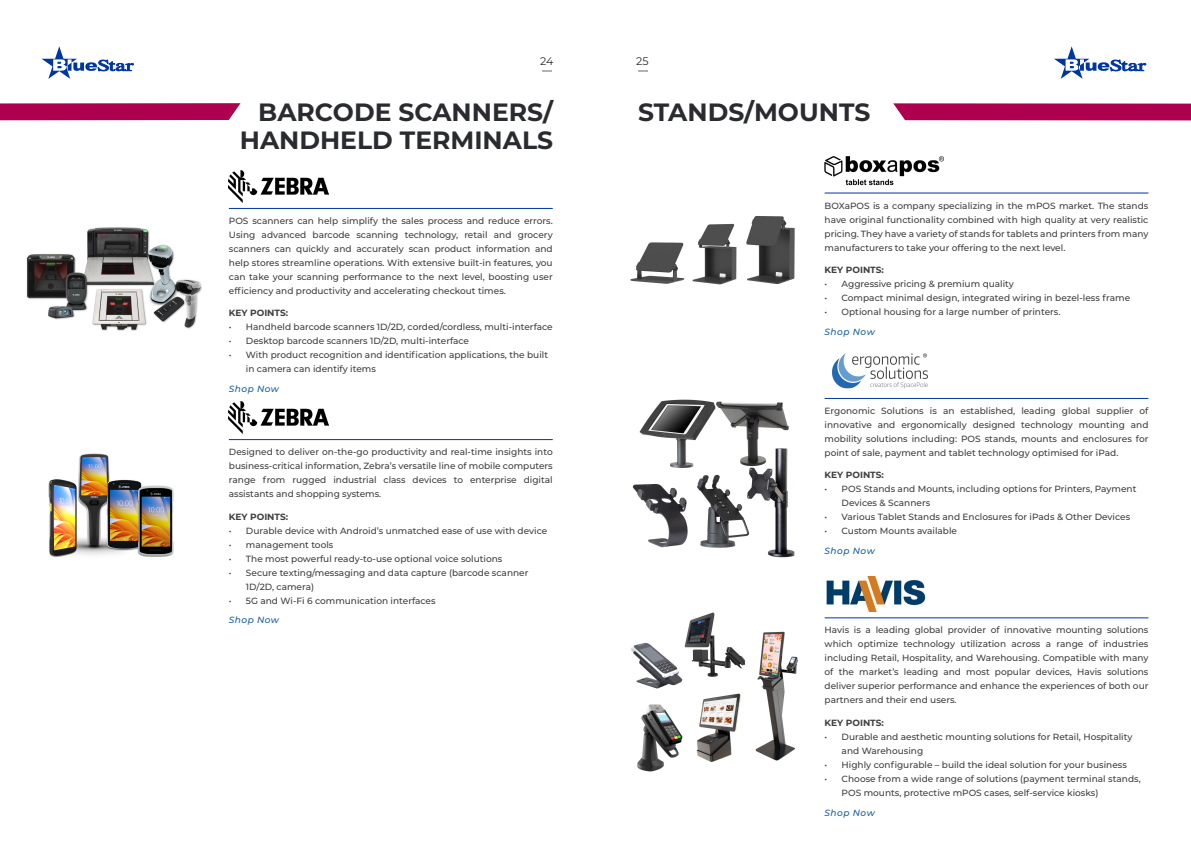
<style>
.page{position:relative;width:1191px;height:842px;background:#fff}
.page>*{position:absolute;margin:0;border:0;box-sizing:border-box;transform-origin:0 0}
.Headline{font:700 25px "Montserrat";color:#292b2f}
.t1{font:11px "Montserrat";color:#292b2f}
.Paragraph{font:500 9px/14px "Montserrat";color:#3e3e3f;text-align:justify}
.KeyPoints{font:700 9px "Montserrat";color:#3e3e3f}
.Websites{font:italic 500 9px "Montserrat";letter-spacing:.05em;color:#175d9e}
</style>
<div class="page">
<svg style="left:42px;top:46px;width:92px;height:33px"></svg>
<svg style="left:1054px;top:46px;width:92px;height:33px"></svg>
<svg style="left:638px;top:70px;width:9px;height:2px"></svg>
<svg style="left:542px;top:70px;width:10px;height:2px"></svg>
<hr style="left:229px;top:208px;width:324px;height:1px;background:#0036a0">
<hr style="left:229px;top:439px;width:324px;height:1px;background:#0036a0">
<img style="left:229px;top:170px;width:100px;height:32px">
<img style="left:229px;top:401px;width:100px;height:32px">
<hr style="left:824px;top:193px;width:324px;height:1px;background:#0036a0">
<hr style="left:824px;top:398px;width:324px;height:1px;background:#0036a0">
<hr style="left:824px;top:617px;width:324px;height:1px;background:#0036a0">
<img style="left:824px;top:157px;width:119px;height:29px">
<img style="left:832px;top:354px;width:96px;height:35px">
<img style="left:826px;top:577px;width:100px;height:35px">
<img style="left:630px;top:216px;width:165px;height:69px">
<img style="left:631px;top:612px;width:167px;height:160px">
<img style="left:632px;top:399px;width:163px;height:159px">
<svg style="left:893px;top:103px;width:298px;height:17px;background:#b00c57"></svg>
<img style="left:26px;top:227px;width:176px;height:104px">
<img style="left:48px;top:453px;width:126px;height:104px">
<svg style="left:0;top:103px;width:240px;height:17px;background:#b00a56"></svg>
<p class="t1" style="left:540px;top:53px;width:15px">24</p>
<p class="t1" style="left:636px;top:53px;width:14px">25</p>
<p class="Headline" style="left:638px;top:94px;width:234px">STANDS/MOUNTS</p>
<p class="Headline" style="left:258px;top:94px;width:296px">BARCODE SCANNERS/</p>
<p class="Headline" style="left:240px;top:122px;width:314px">HANDHELD TERMINALS</p>
<p class="Paragraph" style="left:229px;top:213px;width:325px">POS scanners can help simplify the sales process and reduce errors.<br>Using advanced barcode scanning technology, retail and grocery scanners can quickly and accurately scan product information and help stores streamline operations. With extensive built-in features, you can take your scanning performance to the next level, boosting user efficiency and productivity and accelerating checkout times.</p>
<p class="KeyPoints" style="left:229px;top:307px;width:61px">KEY POINTS:</p>
<p class="Paragraph" style="left:229px;top:320px;width:325px">• Handheld barcode scanners 1D/2D, corded/cordless, multi-interface</p>
<p class="Paragraph" style="left:229px;top:334px;width:242px">• Desktop barcode scanners 1D/2D, multi-interface</p>
<p class="Paragraph" style="left:246px;top:348px;width:304px;text-indent:-17px">• With product recognition and identification applications, the built in camera can identify items</p>
<p class="Websites" style="left:229px;top:383px;width:52px">Shop Now</p>
<p class="Paragraph" style="left:229px;top:444px;width:325px">Designed to deliver on-the-go productivity and real-time insights into business-critical information, Zebra’s versatile line of mobile computers range from rugged industrial class devices to enterprise digital assistants and shopping systems.</p>
<p class="KeyPoints" style="left:229px;top:510px;width:61px">KEY POINTS:</p>
<p class="Paragraph" style="left:229px;top:523px;width:320px">• Durable device with Android’s unmatched ease of use with device</p>
<p class="Paragraph" style="left:229px;top:537px;width:106px">• management tools</p>
<p class="Paragraph" style="left:229px;top:551px;width:275px">• The most powerful ready-to-use optional voice solutions</p>
<p class="Paragraph" style="left:246px;top:565px;width:284px;text-indent:-17px">• Secure texting/messaging and data capture (barcode scanner<br>1D/2D, camera)</p>
<p class="Paragraph" style="left:229px;top:593px;width:208px">• 5G and Wi-Fi 6 communication interfaces</p>
<p class="Websites" style="left:229px;top:614px;width:52px">Shop Now</p>
<p class="Paragraph" style="left:824px;top:198px;width:325px">BOXaPOS is a company specializing in the mPOS market. The stands have original functionality combined with high quality at very realistic pricing. They have a variety of stands for tablets and printers from many manufacturers to take your offering to the next level.</p>
<p class="KeyPoints" style="left:824px;top:263px;width:61px">KEY POINTS:</p>
<p class="Paragraph" style="left:824px;top:276px;width:191px">• Aggressive pricing &amp; premium quality</p>
<p class="Paragraph" style="left:824px;top:290px;width:307px">• Compact minimal design, integrated wiring in bezel-less frame</p>
<p class="Paragraph" style="left:824px;top:304px;width:237px">• Optional housing for a large number of printers.</p>
<p class="Websites" style="left:824px;top:325px;width:52px">Shop Now</p>
<p class="Paragraph" style="left:824px;top:403px;width:325px">Ergonomic Solutions is an established, leading global supplier of innovative and ergonomically designed technology mounting and mobility solutions including: POS stands, mounts and enclosures for point of sale, payment and tablet technology optimised for iPad.</p>
<p class="KeyPoints" style="left:824px;top:469px;width:61px">KEY POINTS:</p>
<p class="Paragraph" style="left:841px;top:482px;width:296px;text-indent:-17px">• POS Stands and Mounts, including options for Printers, Payment<br>Devices &amp; Scanners</p>
<p class="Paragraph" style="left:824px;top:510px;width:307px">• Various Tablet Stands and Enclosures for iPads &amp; Other Devices</p>
<p class="Paragraph" style="left:824px;top:524px;width:134px">• Custom Mounts available</p>
<p class="Websites" style="left:824px;top:545px;width:52px">Shop Now</p>
<p class="Paragraph" style="left:824px;top:623px;width:325px">Havis is a leading global provider of innovative mounting solutions which optimize technology utilization across a range of industries including Retail, Hospitality, and Warehousing. Compatible with many of the market’s leading and most popular devices, Havis solutions deliver superior performance and enhance the experiences of both our partners and their end users.</p>
<p class="KeyPoints" style="left:824px;top:716px;width:61px">KEY POINTS:</p>
<p class="Paragraph" style="left:841px;top:729px;width:292px;text-indent:-17px">• Durable and aesthetic mounting solutions for Retail, Hospitality and Warehousing</p>
<p class="Paragraph" style="left:824px;top:757px;width:304px">• Highly configurable – build the ideal solution for your business</p>
<p class="Paragraph" style="left:841px;top:771px;width:300px;text-indent:-17px">• Choose from a wide range of solutions (payment terminal stands,<br>POS mounts, protective mPOS cases, self-service kiosks)</p>
<p class="Websites" style="left:824px;top:806px;width:52px">Shop Now</p>
</div>
